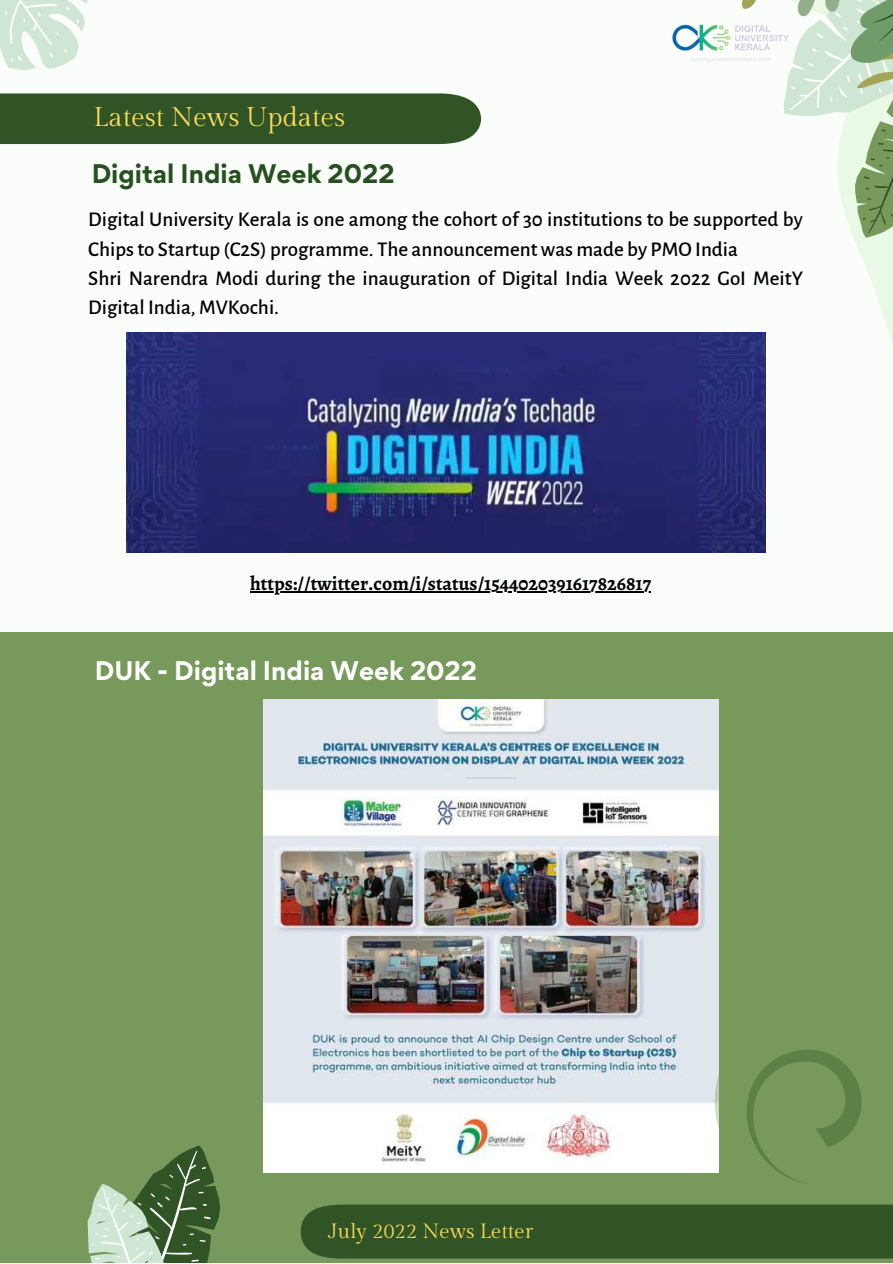
<style>
.page{position:relative;width:893px;height:1264px;background:#fff}
.page>*{position:absolute;margin:0;border:0;box-sizing:border-box;transform-origin:0 0}
.t1{font:27px "Gilda Display";color:#ffde59}
.t2{font:700 24px "Gordita";color:#fff}
.t3{font:700 24px "Gordita";color:#265020}
.t4{font:500 21px/29.2px "Alegreya Sans";color:#000}
.t5{font:20.55px "Gilda Display";color:#ffde59}
.t6{font:700 19.8px "Alegreya";color:#000}
</style>
<div class="page">
<div style="left:0;top:0;width:892px;height:1262px;background:#fafdf9"></div>
<div style="left:0;top:631px;width:892px;height:631px;background:#77995b"></div>
<svg style="left:689px;top:255px;width:203px;height:377px"></svg>
<svg style="left:0;top:0;width:88px;height:70px"></svg>
<svg style="left:742px;top:0;width:150px;height:255px"></svg>
<svg style="left:87px;top:1145px;width:133px;height:117px"></svg>
<img style="left:127px;top:333px;width:638px;height:219px">
<img style="left:263px;top:699px;width:455px;height:473px">
<hr style="left:250px;top:591px;width:401px;height:1px;background:#000">
<div style="left:0;top:93px;width:481px;height:51px;background:#315427"></div>
<img style="left:672px;top:18px;width:118px;height:49px">
<svg style="left:678px;top:1004px;width:41px;height:23px"></svg>
<svg style="left:301px;top:1027px;width:591px;height:231px"></svg>
<p class="t1" style="left:93px;top:102px;width:253px">Latest News Updates</p>
<p class="t3" style="left:92px;top:158px;width:304px">Digital India Week 2022</p>
<p class="t4" style="left:88px;top:205px;width:716px">Digital University Kerala is one among the cohort of 30 institutions to be supported by Chips to Startup (C2S) programme. The announcement was made by PMO India<br>Shri Narendra Modi during the inauguration of Digital India Week 2022 GoI MeitY Digital India, MVKochi.</p>
<p class="t6" style="left:250px;top:569px;width:402px">https://twitter.com/i/status/1544020391617826817</p>
<p class="t2" style="left:95px;top:654px;width:383px">DUK - Digital India Week 2022</p>
<p class="t5" style="left:328px;top:1219px;width:206px">July 2022 News Letter</p>
</div>
